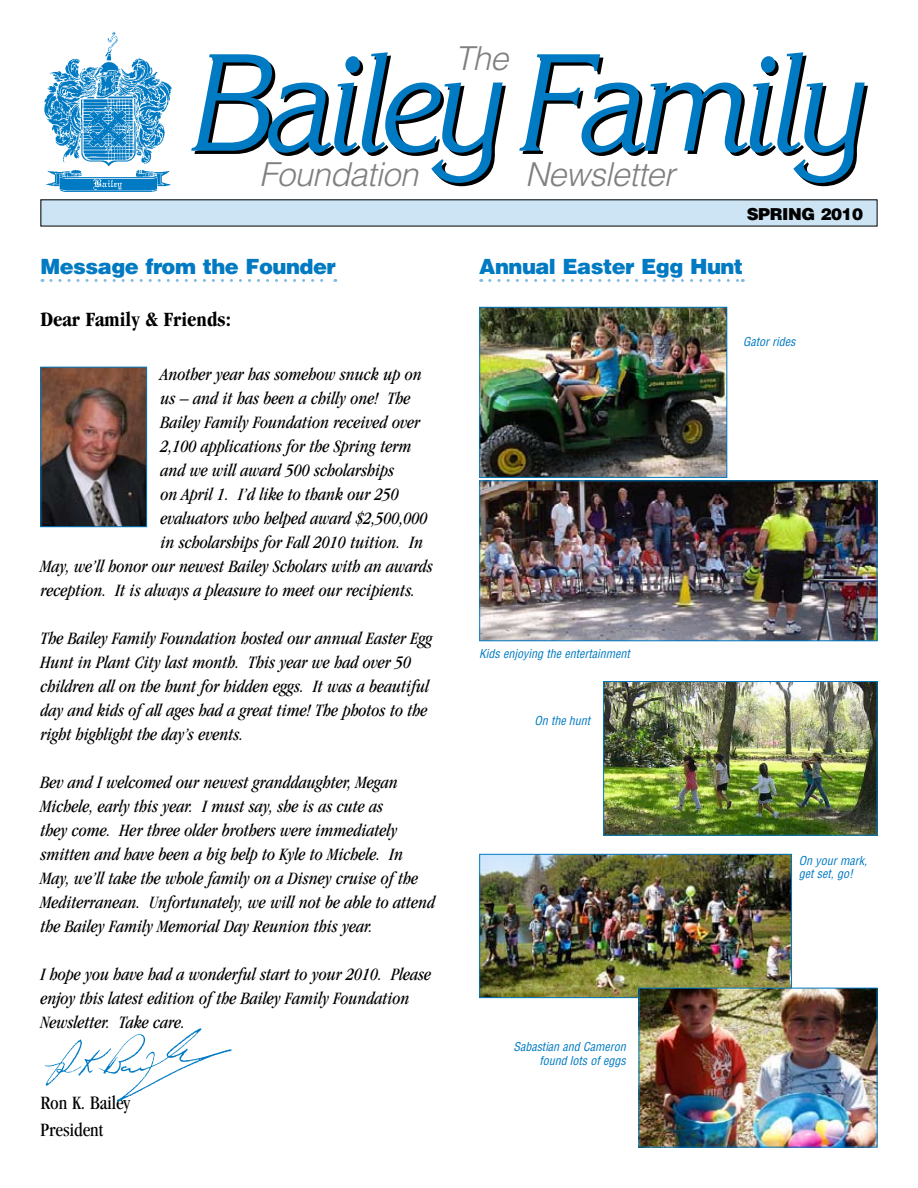
<style>
.page{position:relative;width:918px;height:1188px;background:#fff}
.page>*{position:absolute;margin:0;border:0;box-sizing:border-box;transform-origin:0 0}
.t1{font:italic 135px "Korinna";letter-spacing:-.06em;color:#007ac2;scale:.9 1}
.t2{font:italic 300 33px "Helvetica";letter-spacing:-.02em;color:#808080}
.t3{font:900 21px "Helvetica";letter-spacing:-.025em;color:#007ac2}
.t4{font:700 condensed 21px "Garamond";color:#000}
.t5{font:condensed 19.5px/27px "Garamond";color:#000}
.t6{font:italic condensed 18px/24px "Garamond";color:#000}
.t7{font:900 16.5px "Helvetica";letter-spacing:-.025em;color:#000}
.t8{font:italic condensed 12px/13.5px "Helvetica";color:#007ac2}
</style>
<div class="page">
<div style="left:41px;top:200px;width:836px;height:26px;background:#cce4f3"></div>
<img style="left:44px;top:31px;width:128px;height:161px">
<svg style="left:51px;top:279px;width:285px;height:3px"></svg>
<img style="left:45px;top:1028px;width:187px;height:74px">
<img style="left:42px;top:369px;width:103px;height:156px">
<div style="left:40px;top:367px;width:107px;height:160px;border:1px solid #007ac2"></div>
<svg style="left:490px;top:279px;width:253px;height:3px"></svg>
<img style="left:481px;top:309px;width:244px;height:167px">
<div style="left:479px;top:307px;width:248px;height:171px;border:1px solid #0079c1"></div>
<img style="left:481px;top:482px;width:395px;height:157px">
<div style="left:479px;top:480px;width:399px;height:161px;border:1px solid #0079c1"></div>
<img style="left:605px;top:683px;width:271px;height:151px">
<div style="left:603px;top:681px;width:275px;height:155px;border:1px solid #0079c1"></div>
<img style="left:481px;top:856px;width:309px;height:140px">
<div style="left:479px;top:854px;width:313px;height:144px;border:1px solid #0079c1"></div>
<img style="left:641px;top:990px;width:235px;height:155px">
<h2 class="t2" style="left:455px;top:38px;width:55px">The</h2>
<h1 class="t1" style="left:185px;top:24px;width:757px">BaileyFamily</h1>
<h2 class="t2" style="left:259px;top:154px;width:161px">Foundation</h2>
<h2 class="t2" style="left:525px;top:154px;width:151px">Newsletter</h2>
<p class="t3" style="left:40px;top:252px;width:297px">Message from the Founder</p>
<p class="t4" style="left:40px;top:308px;width:192px">Dear Family &amp; Friends:</p>
<p class="t6" style="left:160px;top:362px;width:263px">Another year has somehow snuck up on</p>
<p class="t6" style="left:160px;top:386px;width:251px">us – and it has been a chilly one! The</p>
<p class="t6" style="left:160px;top:410px;width:261px">Bailey Family Foundation received over</p>
<p class="t6" style="left:160px;top:434px;width:252px">2,100 applications for the Spring term</p>
<p class="t6" style="left:160px;top:458px;width:235px">and we will award 500 scholarships</p>
<p class="t6" style="left:160px;top:482px;width:240px">on April 1. I’d like to thank our 250</p>
<p class="t6" style="left:160px;top:506px;width:269px">evaluators who helped award $2,500,000</p>
<p class="t6" style="left:160px;top:530px;width:264px">in scholarships for Fall 2010 tuition. In</p>
<p class="t6" style="left:40px;top:554px;width:394px">May, we’ll honor our newest Bailey Scholars with an awards</p>
<p class="t6" style="left:40px;top:578px;width:376px">reception. It is always a pleasure to meet our recipients.</p>
<p class="t6" style="left:40px;top:626px;width:394px">The Bailey Family Foundation hosted our annual Easter Egg Hunt in Plant City last month. This year we had over 50 children all on the hunt for hidden eggs. It was a beautiful day and kids of all ages had a great time! The photos to the right highlight the day’s events.</p>
<p class="t6" style="left:40px;top:770px;width:396px">Bev and I welcomed our newest granddaughter, Megan Michele, early this year. I must say, she is as cute as<br>they come. Her three older brothers were immediately smitten and have been a big help to Kyle to Michele. In May, we’ll take the whole family on a Disney cruise of the Mediterranean. Unfortunately, we will not be able to attend the Bailey Family Memorial Day Reunion this year.</p>
<p class="t6" style="left:40px;top:962px;width:392px">I hope you have had a wonderful start to your 2010. Please enjoy this latest edition of the Bailey Family Foundation<br>Newsletter. Take care.</p>
<p class="t5" style="left:40px;top:1089px;width:91px">Ron K. Bailey<br>President</p>
<p class="t7" style="left:747px;top:203px;width:118px">Spring 2010</p>
<p class="t3" style="left:479px;top:252px;width:266px">Annual Easter Egg Hunt</p>
<p class="t8" style="left:743px;top:335px;width:54px">Gator rides</p>
<p class="t8" style="left:479px;top:646px;width:152px">Kids enjoying the entertainment</p>
<p class="t8" style="left:534px;top:714px;width:57px">On the hunt</p>
<p class="t8" style="left:513px;top:1040px;width:114px;text-align:right">Sabastian and Cameron found lots of eggs</p>
<p class="t8" style="left:799px;top:853px;width:70px">On your mark, get set, go!</p>
</div>
